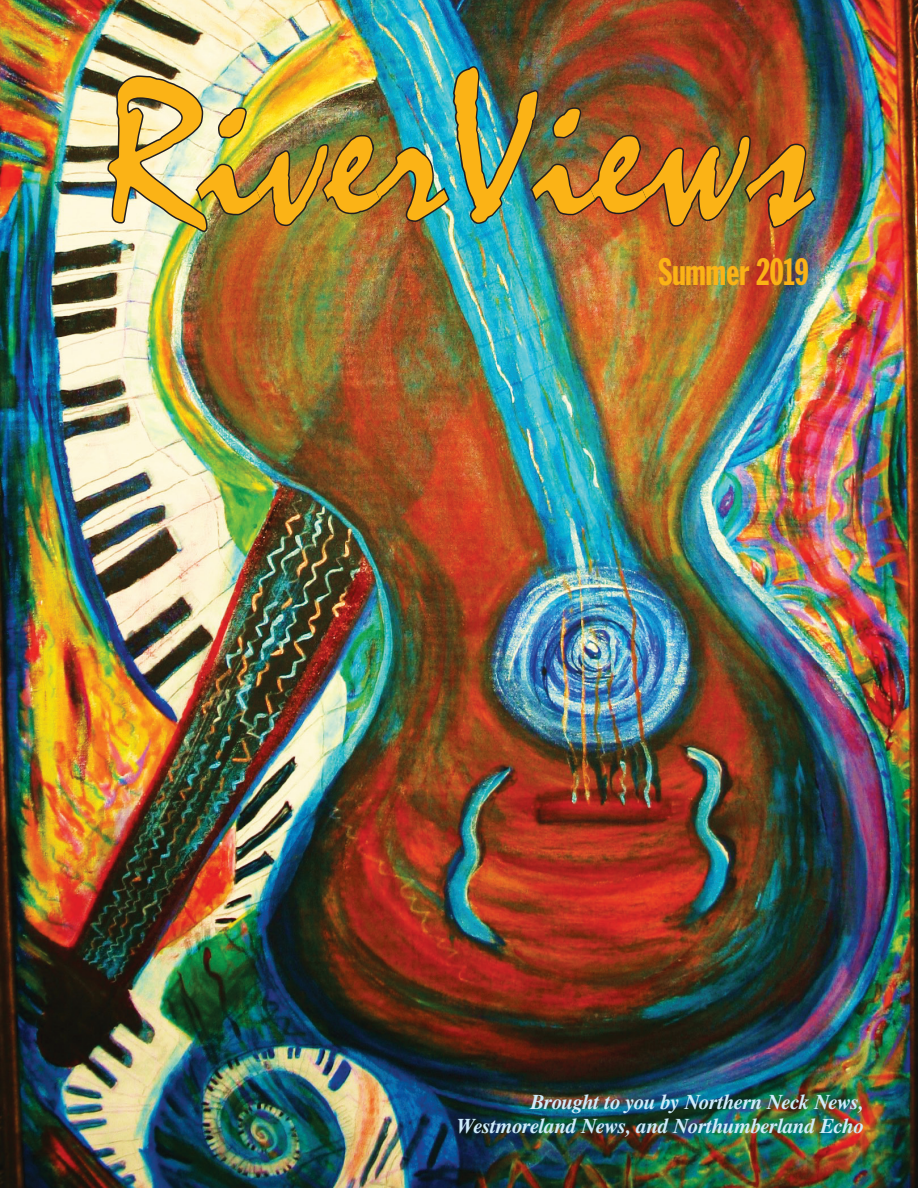
<style>
.page{position:relative;width:918px;height:1188px;background:#fff}
.page>*{position:absolute;margin:0;border:0;box-sizing:border-box;transform-origin:0 0}
.t1{font:210px "Mistral";color:#fbb316}
.t2{font:37.5px "Franklin Gothic Extra Cond";color:#fbb316}
.t3{font:italic 700 21px "Dutch 801 BT";color:#cfedfb}
</style>
<div class="page">
<img style="left:0;top:0;width:918px;height:1188px">
<img style="left:105px;top:64px;width:713px;height:216px">
<p class="t1" style="left:104px;top:27px;width:711px">RiverViews</p>
<p class="t2" style="left:658px;top:252px;width:152px">Summer 2019</p>
<p class="t3" style="left:531px;top:1089px;width:335px">Brought to you by Northern Neck News,</p>
<p class="t3" style="left:457px;top:1113px;width:408px">Westmoreland News, and Northumberland Echo</p>
</div>
